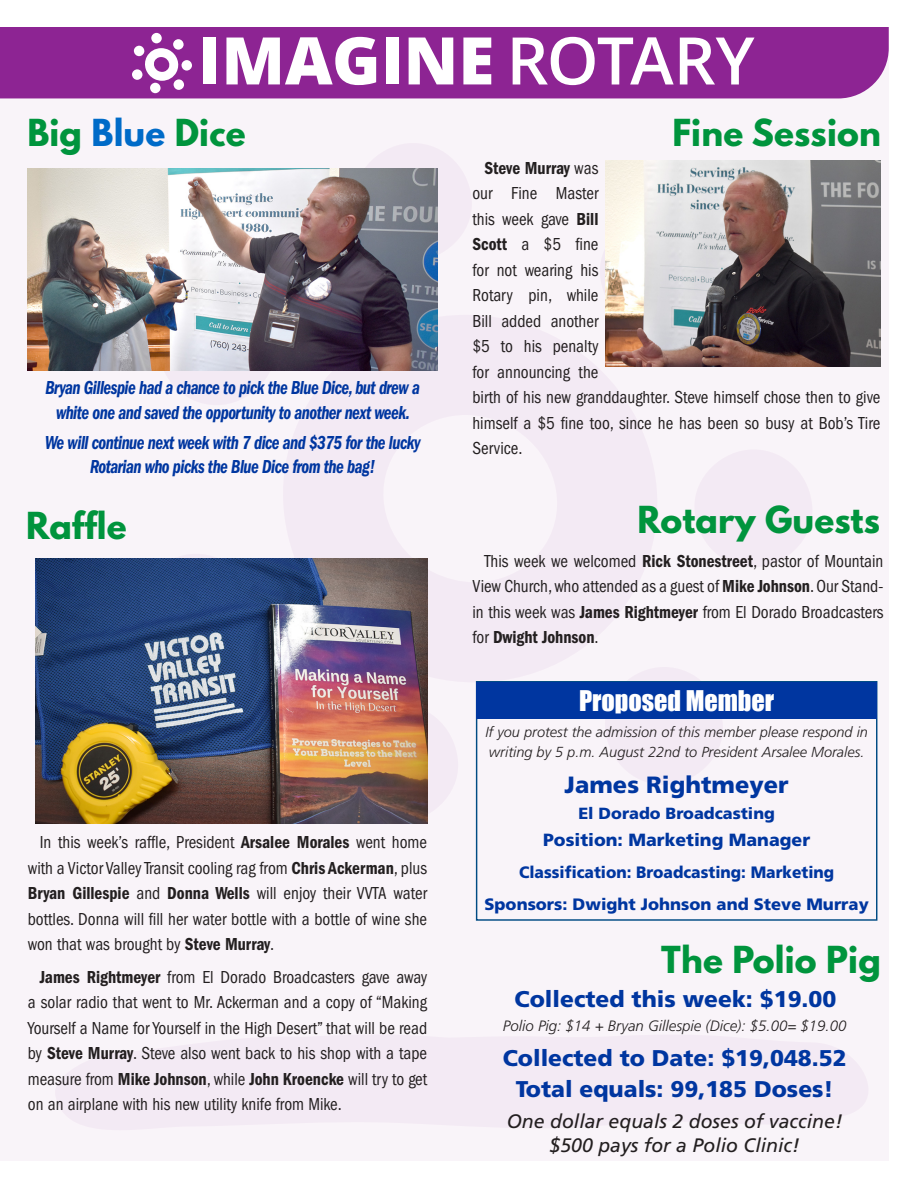
<style>
.page{position:relative;width:918px;height:1188px;background:#fff}
.page>*{position:absolute;margin:0;border:0;box-sizing:border-box;transform-origin:0 0}
.t1{font:700 33px "League Spartan";letter-spacing:.005em;color:#00943d}
.t2{font:26.1px "Impact";color:#fff}
.t3{font:900 23.55px "Frutiger";color:#0036a0}
.t4{font:900 22.8px "Frutiger";color:#0036a0}
.t5{font:italic 600 condensed 19.5px/25.5px "Franklin Gothic";letter-spacing:-.03em;color:#0036a0;text-align:center;scale:.87 1}
.t6{font:italic 19.5px/24.3px "Frutiger";color:#231f20;text-align:center}
.t7{font:condensed 18px/25.5px "Franklin Gothic";color:#231f20;text-align:justify;scale:.95 1}
.t8{font:900 17.7px "Frutiger";color:#0036a0}
.t9{font:900 16.5px "Frutiger";color:#0036a0;scale:.94 1}
.t10{font:900 16.5px "Frutiger";color:#0036a0}
.t11{font:900 16.2px "Frutiger";color:#0036a0}
.t12{font:italic 300 15px "Frutiger";color:#231f20}
.t13{font:italic 300 14.55px/19.8px "Frutiger";color:#231f20}
.s1{color:#006bc8}
.s2{font-weight:600}
</style>
<div class="page">
<div style="left:0;top:27px;width:889px;height:1134px;background:#f9f4f9"></div>
<div style="left:0;top:28px;width:889px;height:70px;background:#8d2493"></div>
<svg style="left:604px;top:718px;width:120px;height:1px"></svg>
<svg style="left:427px;top:704px;width:1px;height:118px"></svg>
<div style="left:204px;top:38px;width:12px;height:46px;background:#fff"></div>
<svg style="left:226px;top:37px;width:150px;height:48px"></svg>
<div style="left:386px;top:38px;width:12px;height:46px;background:#fff"></div>
<svg style="left:409px;top:38px;width:44px;height:46px"></svg>
<svg style="left:463px;top:38px;width:28px;height:46px"></svg>
<svg style="left:513px;top:37px;width:161px;height:48px"></svg>
<svg style="left:680px;top:38px;width:146px;height:47px"></svg>
<svg style="left:144px;top:48px;width:37px;height:33px"></svg>
<div style="left:132px;top:69px;width:11px;height:11px;background:#fff;border-radius:50%"></div>
<div style="left:134px;top:46px;width:10px;height:10px;background:#fff;border-radius:50%"></div>
<div style="left:151px;top:33px;width:11px;height:10px;background:#fff;border-radius:50%"></div>
<div style="left:173px;top:39px;width:11px;height:11px;background:#fff;border-radius:50%"></div>
<div style="left:181px;top:60px;width:11px;height:11px;background:#fff;border-radius:50%"></div>
<div style="left:173px;top:79px;width:11px;height:11px;background:#fff;border-radius:50%"></div>
<div style="left:150px;top:83px;width:11px;height:10px;background:#fff;border-radius:50%"></div>
<div style="left:476px;top:681px;width:401px;height:240px;border:1px solid #004b84"></div>
<div style="left:477px;top:682px;width:400px;height:36px;background:#0036a0"></div>
<img style="left:28px;top:168px;width:410px;height:203px">
<img style="left:605px;top:160px;width:276px;height:206px">
<img style="left:35px;top:558px;width:392px;height:266px">
<p class="t1" style="left:27px;top:107px;width:220px">Big <span class="s1">Blue</span> Dice</p>
<p class="t5" style="left:45px;top:375px;width:432px">Bryan Gillespie had a chance to pick the Blue Dice, but drew a white one and saved the opportunity to another next week.</p>
<p class="t5" style="left:45px;top:431px;width:433px;line-height:24px">We will continue next week with 7 dice and $375 for the lucky<br>Rotarian who picks the Blue Dice from the bag!</p>
<p class="t1" style="left:26px;top:500px;width:102px">Raffle</p>
<p class="t7" style="left:28px;top:830px;width:422px;text-indent:12px">In this week’s raffle, President <span class="s2">Arsalee Morales</span> went home with a Victor Valley Transit cooling rag from <span class="s2">Chris Ackerman</span>, plus <span class="s2">Bryan Gillespie</span> and <span class="s2">Donna Wells</span> will enjoy their VVTA water bottles. Donna will fill her water bottle with a bottle of wine she won that was brought by <span class="s2">Steve Murray</span>.</p>
<p class="t7" style="left:28px;top:964px;width:422px;text-indent:12px"><span class="s2">James Rightmeyer</span> from El Dorado Broadcasters gave away a solar radio that went to Mr. Ackerman and a copy of “Making Yourself a Name for Yourself in the High Desert” that will be read by <span class="s2">Steve Murray</span>. Steve also went back to his shop with a tape measure from <span class="s2">Mike Johnson</span>, while <span class="s2">John Kroencke</span> will try to get on an airplane with his new utility knife from Mike.</p>
<p class="t1" style="left:672px;top:107px;width:210px">Fine Session</p>
<p class="t7" style="left:472px;top:155px;width:431px;text-align:left;text-indent:12px"><span class="s2">Steve Murray</span> was<br>our Fine Master<br>this week gave <span class="s2">Bill<br>Scott</span> a $5 fine<br>for not wearing his<br>Rotary pin, while<br>Bill added another<br>$5 to his penalty<br>for announcing the<br>birth of his new granddaughter. Steve himself chose then to give himself a $5 fine too, since he has been so busy at Bob’s Tire<br>Service.</p>
<p class="t1" style="left:638px;top:494px;width:244px">Rotary Guests</p>
<p class="t7" style="left:472px;top:548px;width:434px;text-indent:12px">This week we welcomed <span class="s2">Rick Stonestreet</span>, pastor of Mountain View Church, who attended as a guest of <span class="s2">Mike Johnson</span>. Our Stand&shy;in this week was <span class="s2">James Rightmeyer</span> from El Dorado Broadcasters for <span class="s2">Dwight Johnson</span>.</p>
<p class="t2" style="left:579px;top:681px;width:197px">Proposed Member</p>
<p class="t13" style="left:485px;top:723px;width:384px">If you protest the admission of this member please respond in writing by 5 p.m. August 22nd to President Arsalee Morales.</p>
<p class="t3" style="left:565px;top:771px;width:226px">James Rightmeyer</p>
<p class="t11" style="left:578px;top:804px;width:198px">El Dorado Broadcasting</p>
<p class="t8" style="left:543px;top:830px;width:269px">Position: Marketing Manager</p>
<p class="t9" style="left:519px;top:863px;width:337px">Classification: Broadcasting: Marketing</p>
<p class="t10" style="left:485px;top:894px;width:386px">Sponsors: Dwight Johnson and Steve Murray</p>
<p class="t1" style="left:661px;top:933px;width:221px">The Polio Pig</p>
<p class="t4" style="left:515px;top:985px;width:323px">Collected this week: $19.00</p>
<p class="t12" style="left:503px;top:1018px;width:345px">Polio Pig: $14 + Bryan Gillespie (Dice): $5.00= $19.00</p>
<p class="t4" style="left:503px;top:1044px;width:345px">Collected to Date: $19,048.52</p>
<p class="t4" style="left:516px;top:1075px;width:320px">Total equals: 99,185 Doses!</p>
<p class="t6" style="left:507px;top:1109px;width:337px">One dollar equals 2 doses of vaccine! $500 pays for a Polio Clinic!</p>
</div>
